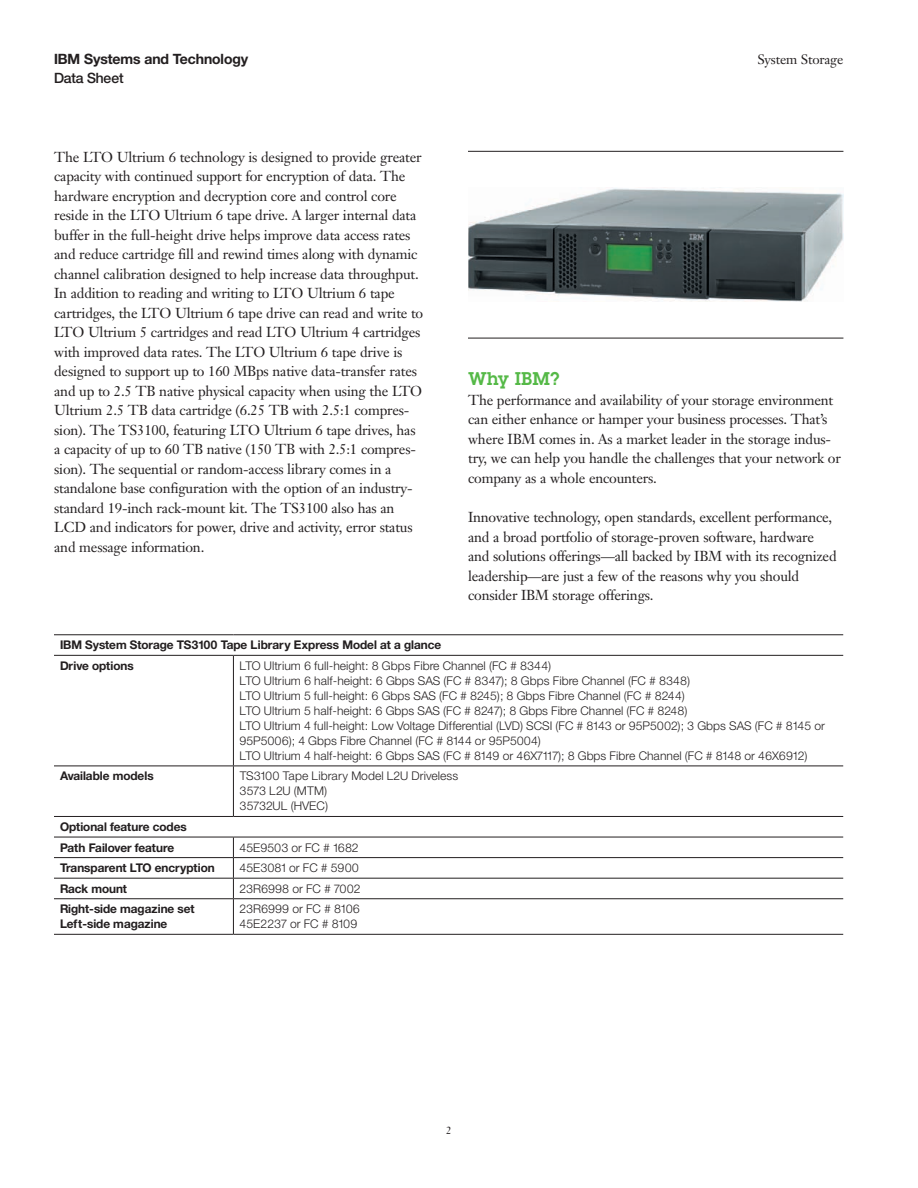
<style>
.page{position:relative;width:918px;height:1188px;background:#fff}
.page>*{position:absolute;margin:0;border:0;box-sizing:border-box;transform-origin:0 0}
.t1{font:600 18px "Lubalinfor IBM";color:#55b947}
.t2{font:14.25px/19.5px "Janson Text LT Pro";letter-spacing:-.015em;color:#231f20}
.t3{font:700 14.25px "Helv Neuefor IBM";color:#231f20}
.t4{font:500 14.25px "Helv Neuefor IBM";letter-spacing:-.015em;color:#231f20}
.t5{font:13.5px "Janson Text LT Pro";letter-spacing:-.015em;color:#231f20}
.t6{font:300 12px "Helv Neuefor IBM";color:#231f20}
.t7{font:700 12px "Helv Neuefor IBM";color:#231f20}
.t8{font:10.5px "Janson Text LT Pro";color:#231f20}
</style>
<div class="page">
<hr style="left:468px;top:151px;width:375px;height:1px;background:#231f20">
<hr style="left:468px;top:338px;width:375px;height:1px;background:#231f20">
<img style="left:468px;top:188px;width:375px;height:114px">
<hr style="left:54px;top:634px;width:179px;height:1px;background:#231f20">
<hr style="left:233px;top:634px;width:610px;height:1px;background:#231f20">
<hr style="left:54px;top:655px;width:179px;height:1px;background:#231f20">
<hr style="left:233px;top:655px;width:610px;height:1px;background:#231f20">
<hr style="left:233px;top:656px;width:1px;height:110px;background:#231f20">
<hr style="left:54px;top:766px;width:179px;height:1px;background:#231f20">
<hr style="left:233px;top:766px;width:610px;height:1px;background:#231f20">
<hr style="left:233px;top:766px;width:1px;height:50px;background:#231f20">
<hr style="left:54px;top:816px;width:179px;height:1px;background:#231f20">
<hr style="left:233px;top:816px;width:610px;height:1px;background:#231f20">
<hr style="left:54px;top:837px;width:179px;height:1px;background:#231f20">
<hr style="left:233px;top:837px;width:610px;height:1px;background:#231f20">
<hr style="left:54px;top:857px;width:179px;height:1px;background:#231f20">
<hr style="left:233px;top:857px;width:610px;height:1px;background:#231f20">
<hr style="left:54px;top:878px;width:179px;height:1px;background:#231f20">
<hr style="left:233px;top:878px;width:610px;height:1px;background:#231f20">
<svg style="left:233px;top:837px;width:1px;height:61px"></svg>
<hr style="left:54px;top:898px;width:179px;height:1px;background:#231f20">
<hr style="left:233px;top:898px;width:610px;height:1px;background:#231f20">
<hr style="left:233px;top:899px;width:1px;height:35px;background:#231f20">
<hr style="left:54px;top:934px;width:179px;height:1px;background:#231f20">
<hr style="left:233px;top:934px;width:610px;height:1px;background:#231f20">
<p class="t3" style="left:54px;top:50px;width:196px">IBM Systems and Technology</p>
<p class="t5" style="left:757px;top:51px;width:87px">System Storage</p>
<p class="t4" style="left:54px;top:70px;width:71px">Data Sheet</p>
<p class="t2" style="left:54px;top:147px;width:371px">The LTO Ultrium 6 technology is designed to provide greater capacity with continued support for encryption of data. The hardware encryption and decryption core and control core reside in the LTO Ultrium 6 tape drive. A larger internal data buffer in the full-height drive helps improve data access rates and reduce cartridge fill and rewind times along with dynamic channel calibration designed to help increase data throughput.<br>In addition to reading and writing to LTO Ultrium 6 tape cartridges, the LTO Ultrium 6 tape drive can read and write to LTO Ultrium 5 cartridges and read LTO Ultrium 4 cartridges with improved data rates. The LTO Ultrium 6 tape drive is designed to support up to 160 MBps native data-transfer rates and up to 2.5 TB native physical capacity when using the LTO Ultrium 2.5 TB data cartridge (6.25 TB with 2.5:1 compres&shy;sion). The TS3100, featuring LTO Ultrium 6 tape drives, has a capacity of up to 60 TB native (150 TB with 2.5:1 compres&shy;sion). The sequential or random-access library comes in a standalone base configuration with the option of an industry&shy;standard 19-inch rack-mount kit. The TS3100 also has an LCD and indicators for power, drive and activity, error status and message information.</p>
<h2 class="t1" style="left:468px;top:367px;width:93px">Why IBM?</h2>
<p class="t2" style="left:468px;top:390px;width:374px">The performance and availability of your storage environment can either enhance or hamper your business processes. That’s where IBM comes in. As a market leader in the storage indus&shy;try, we can help you handle the challenges that your network or company as a whole encounters.</p>
<p class="t2" style="left:468px;top:507px;width:370px">Innovative technology, open standards, excellent performance, and a broad portfolio of storage-proven software, hardware and solutions offerings—all backed by IBM with its recognized leadership—are just a few of the reasons why you should consider IBM storage offerings.</p>
<p class="t7" style="left:60px;top:637px;width:383px">IBM System Storage TS3100 Tape Library Express Model at a glance</p>
<p class="t7" style="left:60px;top:658px;width:75px">Drive options</p>
<p class="t6" style="left:239px;top:658px;width:313px">LTO Ultrium 6 full-height: 8 Gbps Fibre Channel (FC # 8344)</p>
<p class="t6" style="left:239px;top:673px;width:452px">LTO Ultrium 6 half-height: 6 Gbps SAS (FC # 8347); 8 Gbps Fibre Channel (FC # 8348)</p>
<p class="t6" style="left:239px;top:688px;width:447px">LTO Ultrium 5 full-height: 6 Gbps SAS (FC # 8245); 8 Gbps Fibre Channel (FC # 8244)</p>
<p class="t6" style="left:239px;top:703px;width:450px">LTO Ultrium 5 half-height: 6 Gbps SAS (FC # 8247); 8 Gbps Fibre Channel (FC # 8248)</p>
<p class="t6" style="left:239px;top:718px;width:587px">LTO Ultrium 4 full-height: Low Voltage Differential (LVD) SCSI (FC # 8143 or 95P5002); 3 Gbps SAS (FC # 8145 or</p>
<p class="t6" style="left:239px;top:733px;width:303px">95P5006); 4 Gbps Fibre Channel (FC # 8144 or 95P5004)</p>
<p class="t6" style="left:239px;top:748px;width:569px">LTO Ultrium 4 half-height: 6 Gbps SAS (FC # 8149 or 46X7117); 8 Gbps Fibre Channel (FC # 8148 or 46X6912)</p>
<p class="t7" style="left:60px;top:769px;width:95px">Available models</p>
<p class="t6" style="left:239px;top:769px;width:220px">TS3100 Tape Library Model L2U Driveless</p>
<p class="t6" style="left:239px;top:784px;width:89px">3573 L2U (MTM)</p>
<p class="t6" style="left:239px;top:799px;width:90px">35732UL (HVEC)</p>
<p class="t7" style="left:60px;top:819px;width:128px">Optional feature codes</p>
<p class="t7" style="left:60px;top:840px;width:116px">Path Failover feature</p>
<p class="t6" style="left:239px;top:840px;width:121px">45E9503 or FC # 1682</p>
<p class="t7" style="left:60px;top:860px;width:156px">Transparent LTO encryption</p>
<p class="t6" style="left:239px;top:861px;width:121px">45E3081 or FC # 5900</p>
<p class="t7" style="left:60px;top:881px;width:69px">Rack mount</p>
<p class="t6" style="left:239px;top:881px;width:122px">23R6998 or FC # 7002</p>
<p class="t7" style="left:60px;top:901px;width:136px">Right-side magazine set</p>
<p class="t6" style="left:239px;top:902px;width:122px">23R6999 or FC # 8106</p>
<p class="t7" style="left:60px;top:916px;width:109px">Left-side magazine</p>
<p class="t6" style="left:239px;top:917px;width:120px">45E2237 or FC # 8109</p>
<p class="t8" style="left:446px;top:1124px;width:7px">2</p>
</div>
